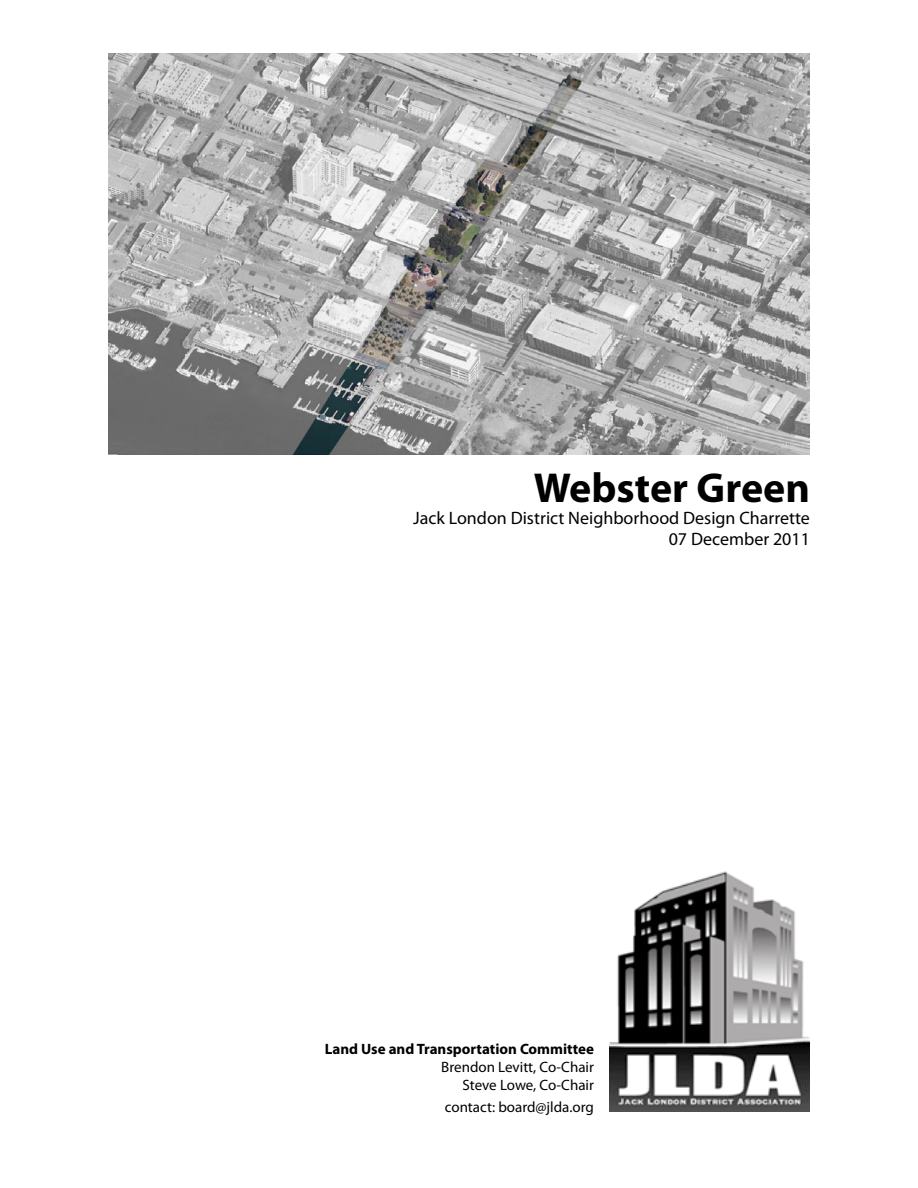
<style>
.page{position:relative;width:918px;height:1188px;background:#fff}
.page>*{position:absolute;margin:0;border:0;box-sizing:border-box;transform-origin:0 0}
.t1{font:700 42px "Myriad Pro";color:#000}
.t2{font:18px/21.6px "Myriad Pro";color:#000;text-align:right}
.t3{font:15px/18px "Myriad Pro";color:#000;text-align:right}
.t4{font:700 15px "Myriad Pro";color:#000}
</style>
<div class="page">
<img style="left:609px;top:871px;width:201px;height:241px">
<img style="left:108px;top:54px;width:702px;height:401px">
<h1 class="t1" style="left:534px;top:460px;width:278px">Webster Green</h1>
<p class="t2" style="left:413px;top:506px;width:398px">Jack London District Neighborhood Design Charrette<br>07 December 2011</p>
<p class="t4" style="left:325px;top:1039px;width:271px">Land Use and Transportation Committee</p>
<p class="t3" style="left:441px;top:1058px;width:154px">Brendon Levitt, Co-Chair<br>Steve Lowe, Co-Chair</p>
<p class="t3" style="left:445px;top:1098px;width:151px">contact: board@jlda.org</p>
</div>
